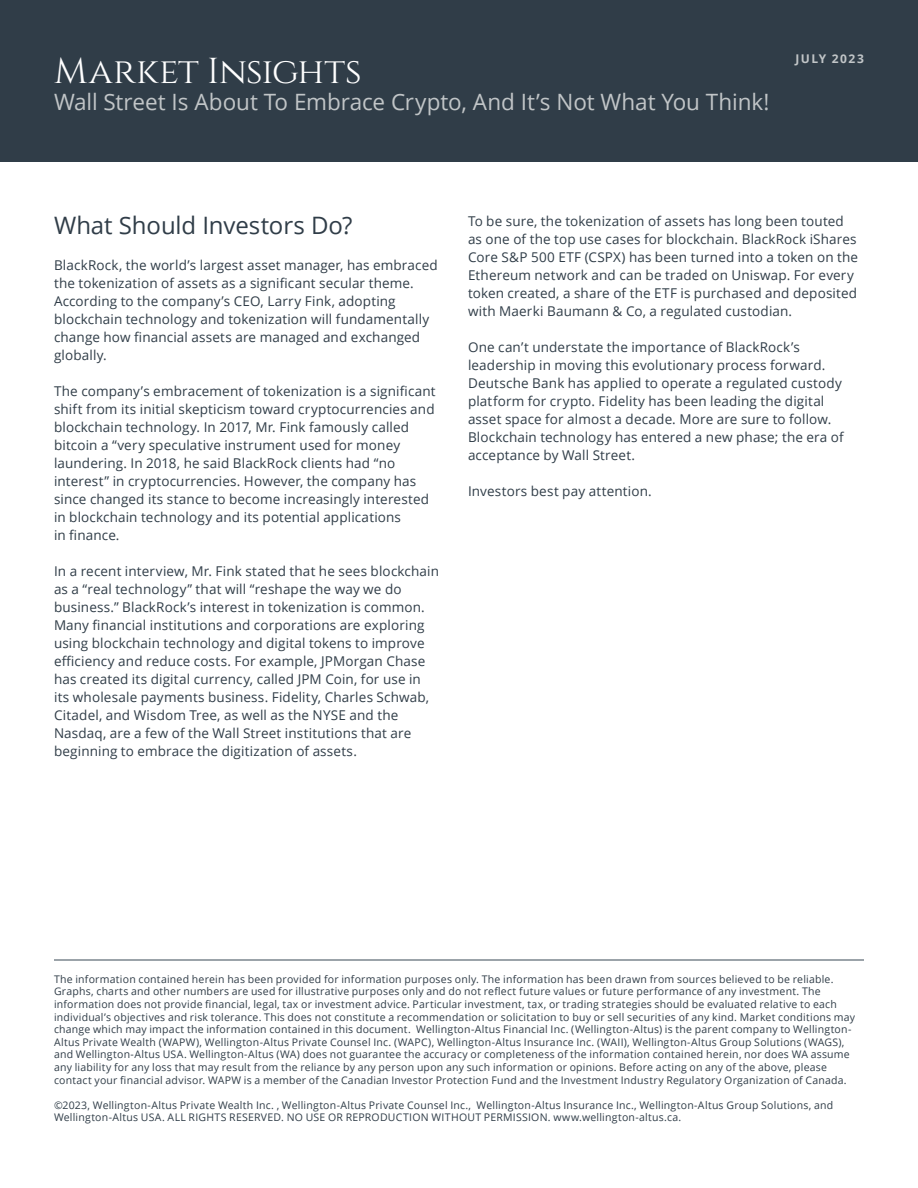
<style>
.page{position:relative;width:918px;height:1188px;background:#fff}
.page>*{position:absolute;margin:0;border:0;box-sizing:border-box;transform-origin:0 0}
.Intro_Overview{font:36px "Cinzel";letter-spacing:-.01em;color:#fff}
.t1{font:24px "Open Sans";letter-spacing:-.005em;color:#303d48}
.t2{font:22.5px "Open Sans";letter-spacing:-.005em;color:#c1c5c7}
.t3{font:13.5px/18px "Open Sans";letter-spacing:.01em;color:#303d48}
.Intro_Overview-2{font:700 12px "Open Sans";letter-spacing:.12em;color:#c1c5c7}
.Intro_Overview-3{font:10.5px/12.6px "Open Sans";letter-spacing:.02em;color:#303d48}
</style>
<div class="page">
<div style="left:0;top:0;width:918px;height:162px;background:#303d48"></div>
<hr style="left:54px;top:959px;width:810px;height:2px;background:#7b868d">
<p class="Intro_Overview" style="left:54px;top:50px;width:309px">Market Insights</p>
<h1 class="t2" style="left:54px;top:86px;width:717px">Wall Street Is About To Embrace Crypto, And It’s Not What You Think!</h1>
<p class="Intro_Overview-2" style="left:796px;top:50px;width:70px">JULY 2023</p>
<p class="t1" style="left:54px;top:209px;width:300px">What Should Investors Do?</p>
<p class="t3" style="left:54px;top:256px;width:385px">BlackRock, the world’s largest asset manager, has embraced the tokenization of assets as a significant secular theme.<br>According to the company’s CEO, Larry Fink, adopting blockchain technology and tokenization will fundamentally change how financial assets are managed and exchanged globally.</p>
<p class="t3" style="left:54px;top:382px;width:383px">The company’s embracement of tokenization is a significant shift from its initial skepticism toward cryptocurrencies and blockchain technology. In 2017, Mr. Fink famously called bitcoin a “very speculative instrument used for money laundering. In 2018, he said BlackRock clients had “no interest” in cryptocurrencies. However, the company has since changed its stance to become increasingly interested in blockchain technology and its potential applications<br>in finance.</p>
<p class="t3" style="left:54px;top:562px;width:386px">In a recent interview, Mr. Fink stated that he sees blockchain as a “real technology” that will “reshape the way we do business.” BlackRock’s interest in tokenization is common.<br>Many financial institutions and corporations are exploring using blockchain technology and digital tokens to improve efficiency and reduce costs. For example, JPMorgan Chase has created its digital currency, called JPM Coin, for use in its wholesale payments business. Fidelity, Charles Schwab, Citadel, and Wisdom Tree, as well as the NYSE and the Nasdaq, are a few of the Wall Street institutions that are beginning to embrace the digitization of assets.</p>
<p class="t3" style="left:468px;top:212px;width:392px">To be sure, the tokenization of assets has long been touted as one of the top use cases for blockchain. BlackRock iShares Core S&amp;P 500 ETF (CSPX) has been turned into a token on the Ethereum network and can be traded on Uniswap. For every token created, a share of the ETF is purchased and deposited with Maerki Baumann &amp; Co, a regulated custodian.</p>
<p class="t3" style="left:468px;top:338px;width:377px">One can’t understate the importance of BlackRock’s leadership in moving this evolutionary process forward.<br>Deutsche Bank has applied to operate a regulated custody platform for crypto. Fidelity has been leading the digital asset space for almost a decade. More are sure to follow.<br>Blockchain technology has entered a new phase; the era of acceptance by Wall Street.</p>
<p class="t3" style="left:468px;top:482px;width:185px">Investors best pay attention.</p>
<p class="Intro_Overview-3" style="left:54px;top:972px;width:803px">The information contained herein has been provided for information purposes only. The information has been drawn from sources believed to be reliable.<br>Graphs, charts and other numbers are used for illustrative purposes only and do not reflect future values or future performance of any investment. The information does not provide financial, legal, tax or investment advice. Particular investment, tax, or trading strategies should be evaluated relative to each individual’s objectives and risk tolerance. This does not constitute a recommendation or solicitation to buy or sell securities of any kind. Market conditions may change which may impact the information contained in this document. Wellington-Altus Financial Inc. (Wellington-Altus) is the parent company to Wellington-Altus Private Wealth (WAPW), Wellington-Altus Private Counsel Inc. (WAPC), Wellington-Altus Insurance Inc. (WAII), Wellington-Altus Group Solutions (WAGS), and Wellington-Altus USA. Wellington-Altus (WA) does not guarantee the accuracy or completeness of the information contained herein, nor does WA assume any liability for any loss that may result from the reliance by any person upon any such information or opinions. Before acting on any of the above, please contact your financial advisor. WAPW is a member of the Canadian Investor Protection Fund and the Investment Industry Regulatory Organization of Canada.</p>
<p class="Intro_Overview-3" style="left:54px;top:1098px;width:781px">©2023, Wellington-Altus Private Wealth Inc. , Wellington-Altus Private Counsel Inc., Wellington-Altus Insurance Inc., Wellington-Altus Group Solutions, and<br>Wellington-Altus USA. ALL RIGHTS RESERVED. NO USE OR REPRODUCTION WITHOUT PERMISSION. www.wellington-altus.ca.</p>
</div>
